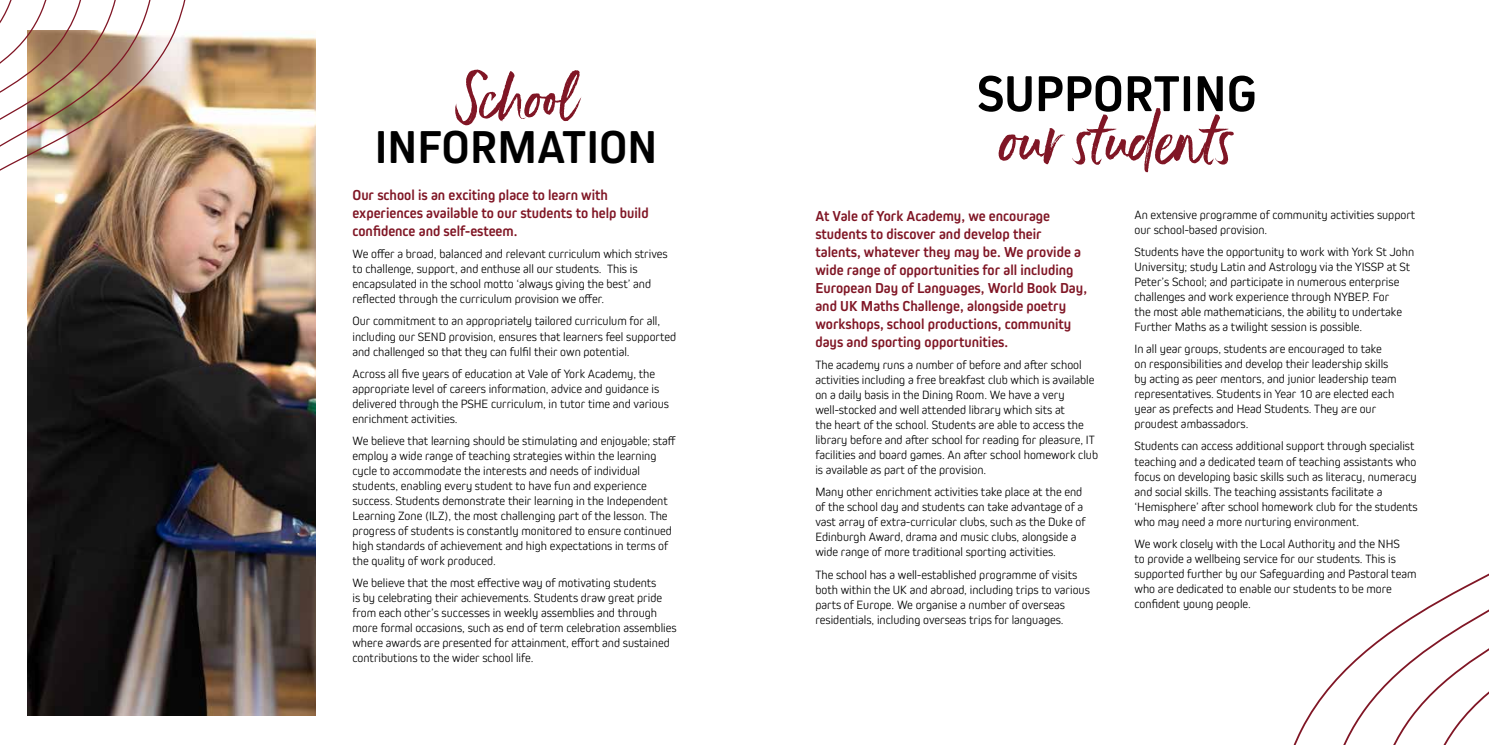
<style>
.page{position:relative;width:1489px;height:745px;background:#fff}
.page>*{position:absolute;margin:0;border:0;box-sizing:border-box;transform-origin:0 0}
.t1{font:65px "Ernestand Emily";color:#801625}
.t2{font:59.38px "Ernestand Emily";color:#801625}
.t3{font:700 52.5px "Kiro";color:#000}
.t4{font:700 48px "Kiro";color:#000}
.t5{font:700 15px/18px "Kiro";color:#801625}
.t6{font:300 12.5px/15px "Kiro";color:#000}
</style>
<div class="page">
<img style="left:27px;top:35px;width:289px;height:680px">
<svg style="left:1307px;top:658px;width:50px;height:86px"></svg>
<svg style="left:1357px;top:620px;width:49px;height:124px"></svg>
<svg style="left:1406px;top:574px;width:82px;height:170px"></svg>
<img style="left:166px;top:0;width:31px;height:293px">
<svg style="left:130px;top:0;width:36px;height:293px;background:#ae927d"></svg>
<img style="left:0;top:0;width:130px;height:293px">
<h2 class="t2" style="left:456px;top:61px;width:121px">School</h2>
<h3 class="t4" style="left:375px;top:119px;width:284px">INFORMATION</h3>
<p class="t5" style="left:352px;top:186px;width:298px">Our school is an exciting place to learn with experiences available to our students to help build confidence and self-esteem.</p>
<p class="t6" style="left:352px;top:246px;width:317px">We offer a broad, balanced and relevant curriculum which strives to challenge, support, and enthuse all our students. This is encapsulated in the school motto ‘always giving the best’ and reflected through the curriculum provision we offer.</p>
<p class="t6" style="left:352px;top:313px;width:325px">Our commitment to an appropriately tailored curriculum for all, including our SEND provision, ensures that learners feel supported and challenged so that they can fulfil their own potential.</p>
<p class="t6" style="left:352px;top:365px;width:318px">Across all five years of education at Vale of York Academy, the appropriate level of careers information, advice and guidance is delivered through the PSHE curriculum, in tutor time and various enrichment activities.</p>
<p class="t6" style="left:352px;top:432px;width:325px">We believe that learning should be stimulating and enjoyable; staff employ a wide range of teaching strategies within the learning cycle to accommodate the interests and needs of individual students, enabling every student to have fun and experience success. Students demonstrate their learning in the Independent Learning Zone (ILZ), the most challenging part of the lesson. The progress of students is constantly monitored to ensure continued high standards of achievement and high expectations in terms of the quality of work produced.</p>
<p class="t6" style="left:352px;top:574px;width:326px">We believe that the most effective way of motivating students<br>is by celebrating their achievements. Students draw great pride from each other’s successes in weekly assemblies and through more formal occasions, such as end of term celebration assemblies where awards are presented for attainment, effort and sustained contributions to the wider school life.</p>
<h3 class="t3" style="left:976px;top:63px;width:281px">SUPPORTING</h3>
<h1 class="t1" style="left:1000px;top:99px;width:234px">our students</h1>
<p class="t5" style="left:815px;top:206px;width:273px">At Vale of York Academy, we encourage students to discover and develop their talents, whatever they may be. We provide a wide range of opportunities for all including European Day of Languages, World Book Day, and UK Maths Challenge, alongside poetry workshops, school productions, community days and sporting opportunities.</p>
<p class="t6" style="left:815px;top:357px;width:284px">The academy runs a number of before and after school activities including a free breakfast club which is available on a daily basis in the Dining Room. We have a very well-stocked and well attended library which sits at<br>the heart of the school. Students are able to access the library before and after school for reading for pleasure, IT facilities and board games. An after school homework club is available as part of the provision.</p>
<p class="t6" style="left:815px;top:484px;width:271px">Many other enrichment activities take place at the end of the school day and students can take advantage of a vast array of extra-curricular clubs, such as the Duke of Edinburgh Award, drama and music clubs, alongside a wide range of more traditional sporting activities.</p>
<p class="t6" style="left:815px;top:566px;width:276px">The school has a well-established programme of visits both within the UK and abroad, including trips to various parts of Europe. We organise a number of overseas residentials, including overseas trips for languages.</p>
<p class="t6" style="left:1134px;top:207px;width:282px">An extensive programme of community activities support our school-based provision.</p>
<p class="t6" style="left:1134px;top:244px;width:281px">Students have the opportunity to work with York St John University; study Latin and Astrology via the YISSP at St Peter’s School; and participate in numerous enterprise challenges and work experience through NYBEP. For<br>the most able mathematicians, the ability to undertake Further Maths as a twilight session is possible.</p>
<p class="t6" style="left:1134px;top:341px;width:263px">In all year groups, students are encouraged to take on responsibilities and develop their leadership skills by acting as peer mentors, and junior leadership team representatives. Students in Year 10 are elected each year as prefects and Head Students. They are our proudest ambassadors.</p>
<p class="t6" style="left:1134px;top:438px;width:285px">Students can access additional support through specialist teaching and a dedicated team of teaching assistants who focus on developing basic skills such as literacy, numeracy and social skills. The teaching assistants facilitate a ‘Hemisphere’ after school homework club for the students who may need a more nurturing environment.</p>
<p class="t6" style="left:1134px;top:535px;width:283px">We work closely with the Local Authority and the NHS<br>to provide a wellbeing service for our students. This is supported further by our Safeguarding and Pastoral team who are dedicated to enable our students to be more confident young people.</p>
</div>
